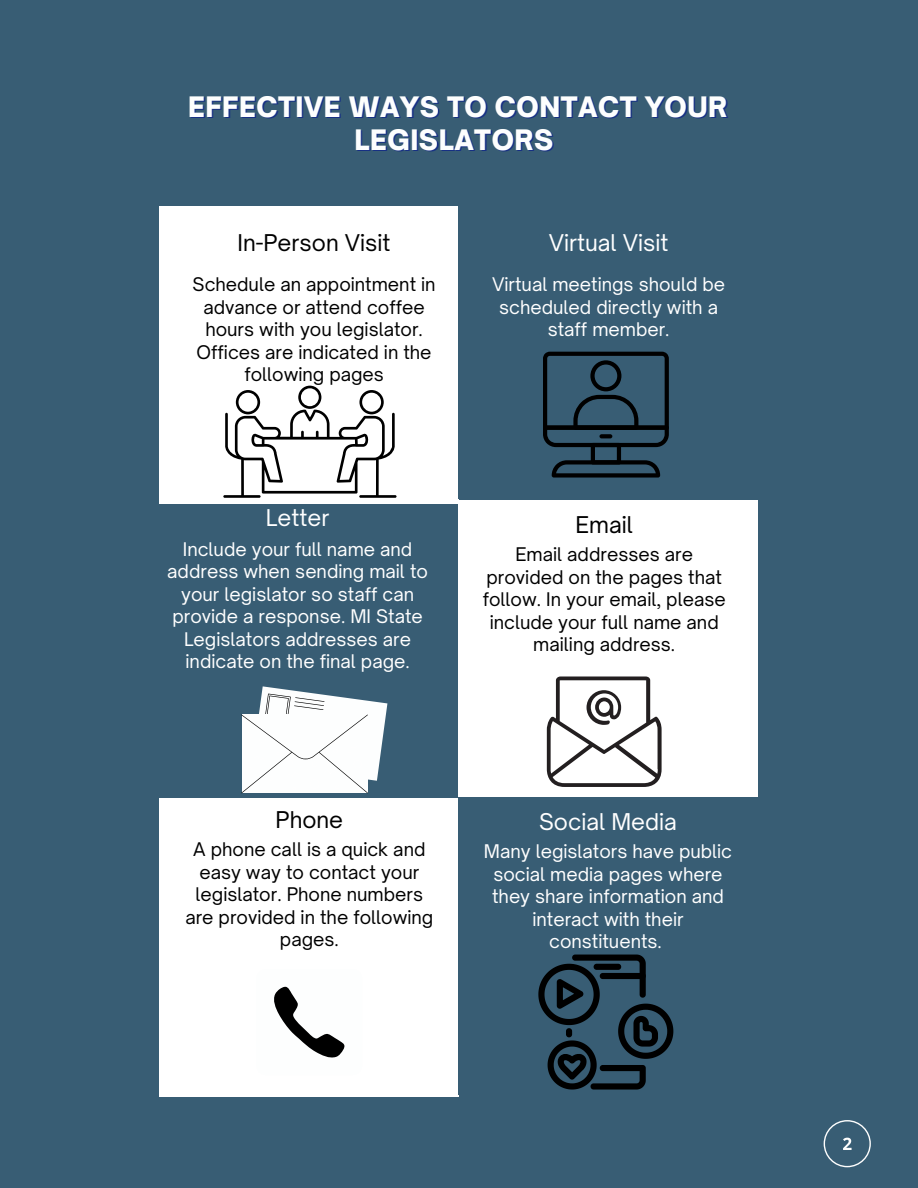
<style>
.page{position:relative;width:918px;height:1188px;background:#385d74}
.page>*{position:absolute;margin:0;border:0;box-sizing:border-box;transform-origin:0 0}
.t1{font:900 27px/32.7px "Open Sauce One";letter-spacing:.02em;color:#fdfefe;text-align:center}
.t2{font:22.05px "Open Sauce One";color:#fff}
.t3{font:22.05px "Open Sauce One";color:#000}
.t4{font:18px/22.5px "Open Sauce One";color:#000;text-align:center}
.t5{font:18px/22.5px "Open Sauce One";color:#fff;text-align:center}
</style>
<div class="page">
<div style="left:160px;top:206px;width:299px;height:298px;background:#fff"></div>
<div style="left:459px;top:501px;width:299px;height:296px;background:#fff"></div>
<svg style="left:543px;top:352px;width:126px;height:126px"></svg>
<svg style="left:223px;top:386px;width:174px;height:112px"></svg>
<svg style="left:241px;top:686px;width:146px;height:107px;background:#dae0e4"></svg>
<svg style="left:547px;top:677px;width:115px;height:110px"></svg>
<div style="left:160px;top:798px;width:299px;height:298px;background:#fff"></div>
<svg style="left:274px;top:986px;width:71px;height:72px"></svg>
<svg style="left:538px;top:955px;width:135px;height:135px"></svg>
<svg style="left:824px;top:1120px;width:47px;height:47px"></svg>
<h1 class="t1" style="left:188px;top:90px;width:541px">EFFECTIVE WAYS TO CONTACT YOUR<br>LEGISLATORS</h1>
<p class="t3" style="left:238px;top:229px;width:154px">In-Person Visit</p>
<p class="t4" style="left:193px;top:273px;width:245px">Schedule an appointment in advance or attend coffee hours with you legislator.<br>Offices are indicated in the following pages</p>
<p class="t2" style="left:549px;top:229px;width:121px">Virtual Visit</p>
<p class="t5" style="left:492px;top:273px;width:235px">Virtual meetings should be scheduled directly with a staff member.</p>
<p class="t2" style="left:266px;top:504px;width:65px">Letter</p>
<p class="t5" style="left:167px;top:537px;width:262px">Include your full name and address when sending mail to your legislator so staff can provide a response. MI State<br>Legislators addresses are indicate on the final page.</p>
<p class="t3" style="left:576px;top:511px;width:59px">Email</p>
<p class="t4" style="left:483px;top:543px;width:244px">Email addresses are provided on the pages that follow. In your email, please include your full name and mailing address.</p>
<p class="t3" style="left:276px;top:806px;width:69px">Phone</p>
<p class="t4" style="left:185px;top:838px;width:250px">A phone call is a quick and easy way to contact your legislator. Phone numbers are provided in the following pages.</p>
<p class="t2" style="left:539px;top:808px;width:139px">Social Media</p>
<p class="t5" style="left:484px;top:840px;width:250px">Many legislators have public social media pages where they share information and interact with their constituents.</p>
</div>
